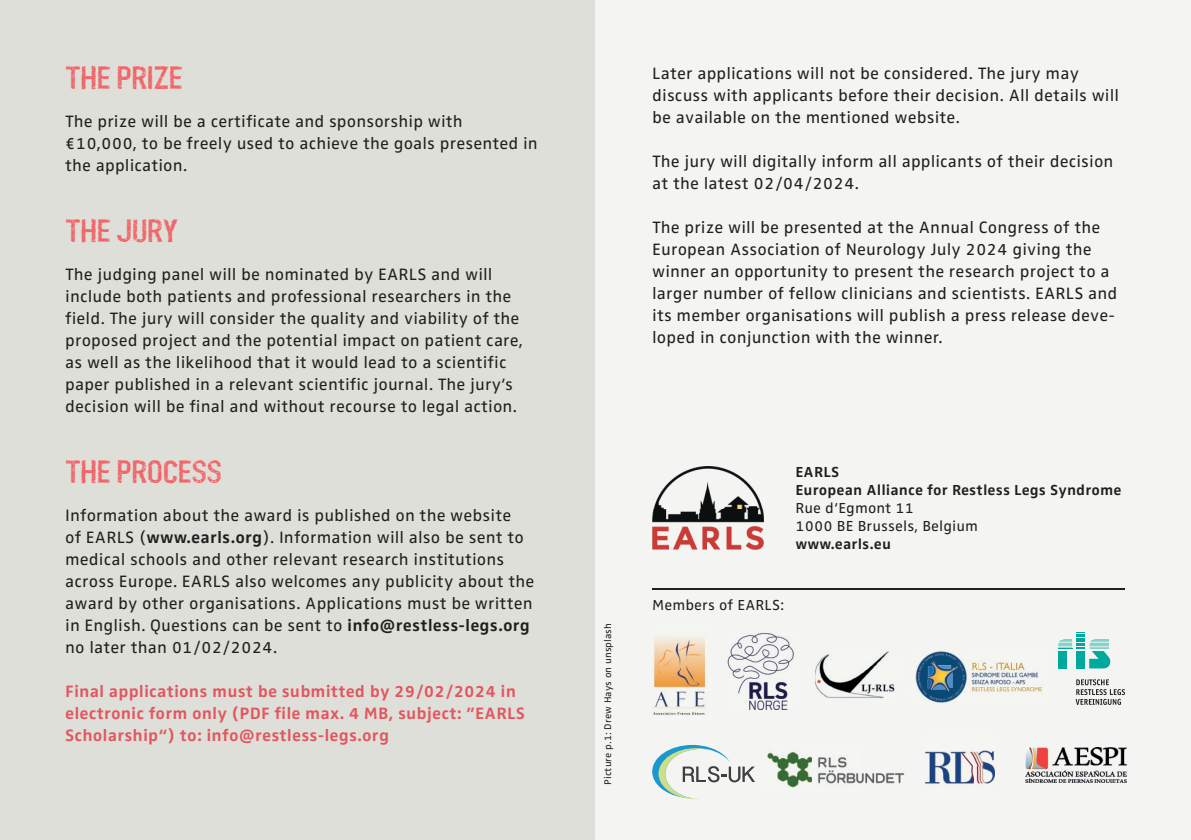
<style>
.page{position:relative;width:1191px;height:840px;background:#fff}
.page>*{position:absolute;margin:0;border:0;box-sizing:border-box;transform-origin:0 0}
.t1{font:32px "Boilerplate Extreme";color:#f1666a}
.t2{font:17px/22px "Zwo Corr Pro";letter-spacing:.005em;color:#231f20}
.t3{font:700 17px/22px "Zwo Corr Pro";letter-spacing:.005em;color:#e2565f}
.t4{font:700 15px/18px "Zwo Corr Pro";letter-spacing:.005em;color:#231f20}
.t5{font:15px/18px "Zwo Corr Pro";letter-spacing:.005em;color:#231f20}
.t6{font:10px "Zwo Corr Pro";letter-spacing:.005em;color:#231f20}
.s1{font-weight:700}
</style>
<div class="page">
<div style="left:0;top:0;width:595px;height:839px;background:#dedfd8"></div>
<div style="left:595px;top:1px;width:596px;height:838px;background:#f4f5f2"></div>
<img style="left:652px;top:466px;width:111px;height:84px">
<img style="left:653px;top:636px;width:54px;height:79px">
<img style="left:815px;top:651px;width:80px;height:48px">
<img style="left:727px;top:632px;width:67px;height:77px">
<img style="left:915px;top:651px;width:128px;height:52px">
<img style="left:926px;top:750px;width:68px;height:34px">
<img style="left:767px;top:751px;width:138px;height:37px">
<svg style="left:652px;top:744px;width:103px;height:54px"></svg>
<svg style="left:1075px;top:679px;width:50px;height:25px"></svg>
<svg style="left:1058px;top:632px;width:52px;height:36px"></svg>
<hr style="left:652px;top:588px;width:473px;height:1px;background:#231f20">
<img style="left:1025px;top:747px;width:101px;height:35px">
<h1 class="t1" style="left:65px;top:61px;width:119px">THE PRIZE</h1>
<p class="t2" style="left:65px;top:109px;width:474px">The prize will be a certificate and sponsorship with €10,000, to be freely used to achieve the goals presented in the application.</p>
<h1 class="t1" style="left:65px;top:213px;width:114px">THE JURY</h1>
<p class="t2" style="left:65px;top:261px;width:459px">The judging panel will be nominated by EARLS and will include both patients and professional researchers in the field. The jury will consider the quality and viability of the proposed project and the potential impact on patient care, as well as the likelihood that it would lead to a scientific paper published in a relevant scientific journal. The jury’s decision will be final and without recourse to legal action.</p>
<h1 class="t1" style="left:65px;top:454px;width:158px">THE PROCESS</h1>
<p class="t2" style="left:65px;top:502px;width:471px">Information about the award is published on the website<br>of EARLS (<span class="s1">www.earls.org</span>). Information will also be sent to medical schools and other relevant research institutions across Europe. EARLS also welcomes any publicity about the award by other organisations. Applications must be written in English. Questions can be sent to <span class="s1">info@restless-legs.org </span>no later than 01/02/2024.</p>
<p class="t3" style="left:65px;top:678px;width:461px">Final applications must be submitted by 29/02/2024 in electronic form only (PDF file max. 4 MB, subject: ”EARLS<br>Scholarship“) to: info@restless-legs.org</p>
<p class="t2" style="left:652px;top:60px;width:468px">Later applications will not be considered. The jury may discuss with applicants before their decision. All details will be available on the mentioned website.</p>
<p class="t2" style="left:652px;top:148px;width:463px">The jury will digitally inform all applicants of their decision at the latest 02/04/2024.</p>
<p class="t2" style="left:652px;top:214px;width:467px">The prize will be presented at the Annual Congress of the European Association of Neurology July 2024 giving the winner an opportunity to present the research project to a larger number of fellow clinicians and scientists. EARLS and its member organisations will publish a press release deve&shy;loped in conjunction with the winner.</p>
<p class="t6" style="left:600px;top:784px;width:163px;rotate:-90deg">Picture p.1: Drew Hays on unsplash</p>
<p class="t4" style="left:795px;top:461px;width:328px">EARLS<br>European Alliance for Restless Legs Syndrome</p>
<p class="t5" style="left:795px;top:497px;width:184px">Rue d‘Egmont 11<br>1000 BE Brussels, Belgium</p>
<p class="t4" style="left:795px;top:533px;width:97px">www.earls.eu</p>
<p class="t5" style="left:652px;top:594px;width:133px">Members of EARLS:</p>
</div>
